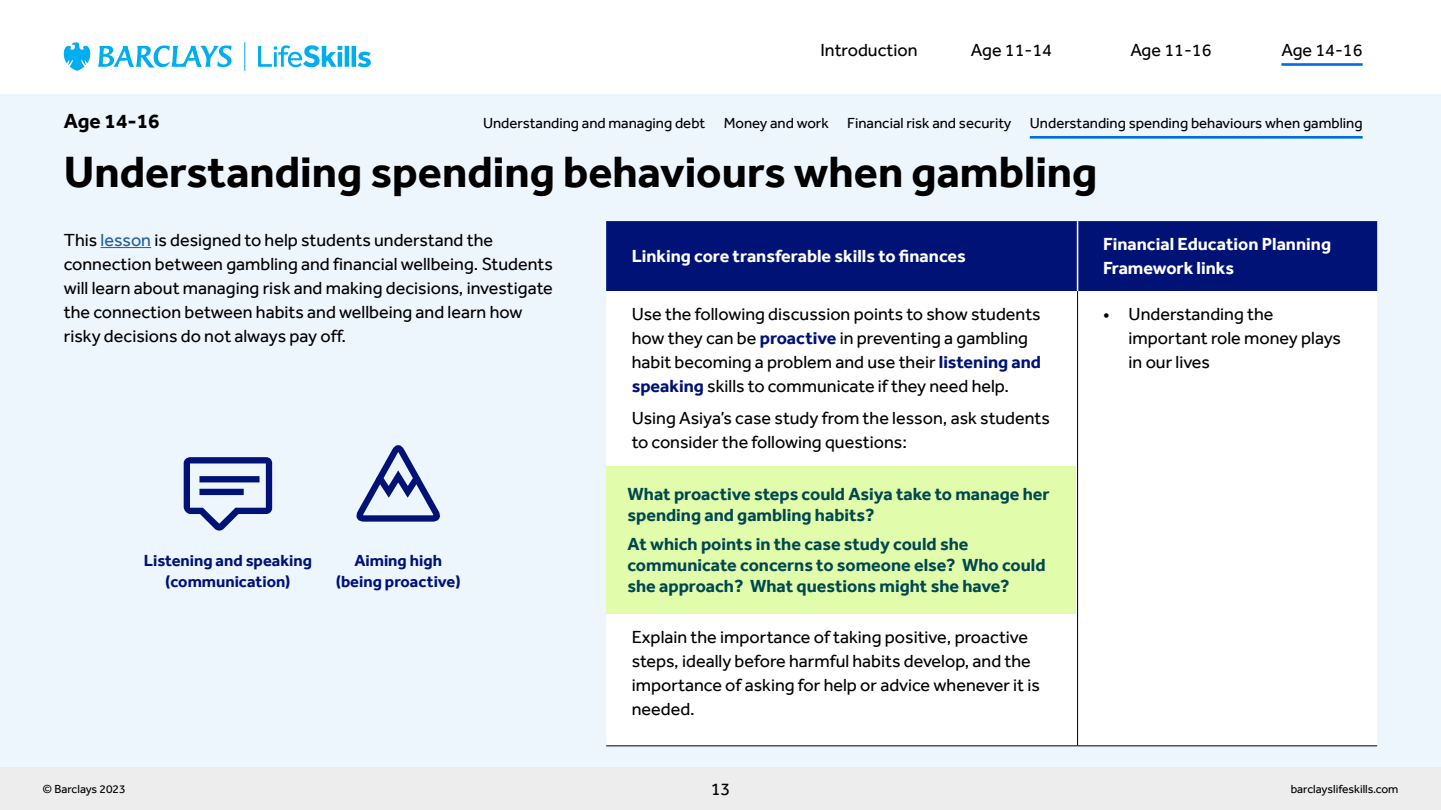
<style>
.page{position:relative;width:1441px;height:810px;background:#fff}
.page>*{position:absolute;margin:0;border:0;box-sizing:border-box;transform-origin:0 0}
.t1{font:700 45px "Effra";color:#000}
.t2{font:700 21px "Effra";color:#000}
.t3{font:18px/24px "Effra";color:#000}
.t4{font:700 18px/21px "Effra";color:#004750}
.t5{font:700 18px/24px "Effra";color:#fff}
.t6{font:700 16.5px/21px "Effra";color:#001276;text-align:center}
.t7{font:15px "Effra";color:#000}
.t8{font:12px "Effra";color:#000}
.s1{color:#215e9e}
.s2{font-weight:700;color:#001276}
</style>
<div class="page">
<div style="left:0;top:94px;width:1440px;height:673px;background:#edf5fd"></div>
<div style="left:0;top:767px;width:1440px;height:43px;background:#ededee"></div>
<hr style="left:1281px;top:63px;width:81px;height:3px;background:#006de3">
<hr style="left:1029px;top:136px;width:333px;height:3px;background:#006de3">
<svg style="left:64px;top:42px;width:307px;height:29px"></svg>
<hr style="left:100px;top:247px;width:51px;height:1px;background:#215e9e">
<div style="left:606px;top:221px;width:770px;height:70px;background:#001276"></div>
<div style="left:606px;top:291px;width:770px;height:454px;background:#fff"></div>
<hr style="left:606px;top:745px;width:471px;height:1px;background:#000">
<hr style="left:1077px;top:745px;width:299px;height:1px;background:#000">
<hr style="left:1077px;top:291px;width:1px;height:454px;background:#000">
<hr style="left:1076px;top:221px;width:2px;height:70px;background:#fff">
<div style="left:606px;top:467px;width:469px;height:147px;background:#e1fdac"></div>
<svg style="left:184px;top:457px;width:88px;height:74px"></svg>
<svg style="left:356px;top:445px;width:84px;height:77px"></svg>
<p class="t3" style="left:820px;top:37px;width:99px">Introduction</p>
<p class="t3" style="left:970px;top:37px;width:83px">Age 11-14</p>
<p class="t3" style="left:1130px;top:37px;width:83px">Age 11-16</p>
<p class="t3" style="left:1281px;top:37px;width:83px">Age 14-16</p>
<p class="t2" style="left:64px;top:108px;width:97px">Age 14-16</p>
<p class="t7" style="left:483px;top:114px;width:881px">Understanding and managing debt Money and work Financial risk and security Understanding spending behaviours when gambling</p>
<h1 class="t1" style="left:64px;top:145px;width:1035px">Understanding spending behaviours when gambling</h1>
<p class="t3" style="left:64px;top:228px;width:490px">This <span class="s1">lesson</span> is designed to help students understand the connection between gambling and financial wellbeing. Students will learn about managing risk and making decisions, investigate the connection between habits and wellbeing and learn how risky decisions do not always pay off.</p>
<p class="t5" style="left:631px;top:244px;width:335px">Linking core transferable skills to finances</p>
<p class="t5" style="left:1102px;top:232px;width:229px">Financial Education Planning<br>Framework links</p>
<p class="t3" style="left:631px;top:302px;width:411px">Use the following discussion points to show students how they can be <span class="s2">proactive</span> in preventing a gambling habit becoming a problem and use their <span class="s2">listening and speaking</span> skills to communicate if they need help.</p>
<p class="t3" style="left:631px;top:406px;width:420px">Using Asiya’s case study from the lesson, ask students to consider the following questions:</p>
<p class="t3" style="left:1128px;top:302px;width:214px;text-indent:-26px">• Understanding the important role money plays in our lives</p>
<p class="t6" style="left:144px;top:550px;width:169px">Listening and speaking (communication)</p>
<p class="t6" style="left:336px;top:550px;width:126px">Aiming high (being proactive)</p>
<p class="t4" style="left:627px;top:483px;width:423px">What proactive steps could Asiya take to manage her spending and gambling habits?</p>
<p class="t4" style="left:627px;top:534px;width:419px">At which points in the case study could she communicate concerns to someone else? Who could she approach? What questions might she have?</p>
<p class="t3" style="left:631px;top:625px;width:409px">Explain the importance of taking positive, proactive steps, ideally before harmful habits develop, and the importance of asking for help or advice whenever it is needed.</p>
<p class="t8" style="left:43px;top:782px;width:85px">© Barclays 2023</p>
<p class="t3" style="left:710px;top:777px;width:21px">13</p>
<p class="t8" style="left:1290px;top:782px;width:109px">barclayslifeskills.com</p>
</div>
